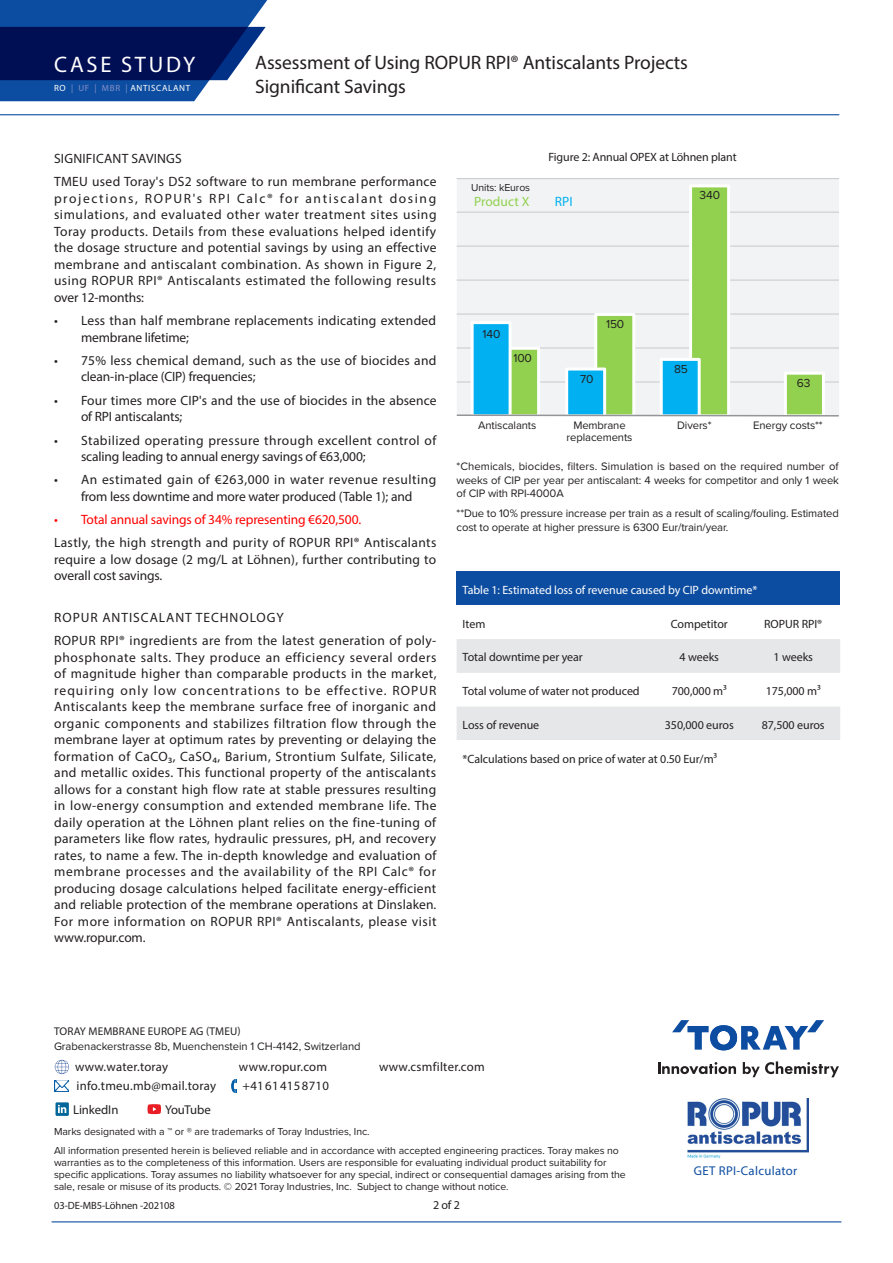
<style>
.page{position:relative;width:893px;height:1263px;background:#fff}
.page>*{position:absolute;margin:0;border:0;box-sizing:border-box;transform-origin:0 0}
.t1{font:22.5px "Myriad Pro";letter-spacing:.12em;color:#fff}
.case_study_heading{font:19.5px "Myriad Pro";letter-spacing:-.005em;color:#231f20}
.body{font:13.5px/16.5px "Myriad Pro";letter-spacing:.015em;color:#231f20}
.t2{font:13.5px "Myriad Pro";letter-spacing:-.01em;color:#f00}
.body-2{font:13.5px "Myriad Pro";letter-spacing:.07em;color:#231f20}
.body-3{font:13.5px "Myriad Pro";letter-spacing:.005em;color:#91d14f}
.body-4{font:13.5px "Myriad Pro";color:#00b0f0}
.t3{font:12.75px "Myriad Pro";letter-spacing:.02em;color:#231f20}
.t4{font:12.75px "Myriad Pro";letter-spacing:.025em;color:#0d4da1}
.t5{font:12.75px "Myriad Pro";letter-spacing:-.005em;color:#231f20}
.t6{font:12.75px "Myriad Pro";letter-spacing:-.02em;color:#231f20}
.tables{font:12px "Myriad Pro";letter-spacing:-.005em;color:#231f20}
.body-5{font:12px "Myriad Pro";letter-spacing:-.005em;color:#fff}
.body-6{font:12px "Proxima Nova";letter-spacing:-.01em;color:#231f20}
.body-7{font:11.25px/13.5px "Proxima Nova";letter-spacing:-.01em;color:#231f20;text-align:justify}
.t7{font:11.25px "Myriad Pro";letter-spacing:.015em;color:#231f20}
.body-8{font:10.5px/12px "Proxima Nova";letter-spacing:-.005em;color:#231f20}
.t8{font:10.5px "Myriad Pro";letter-spacing:-.01em;color:#231f20}
.t9{font:9px "Myriad Pro";letter-spacing:.07em;color:#fff}
.s1{color:#838fc7}
</style>
<div class="page">
<svg style="left:0;top:0;width:268px;height:101px;background:#1f4186"></svg>
<img style="left:688px;top:1098px;width:121px;height:61px">
<div style="left:457px;top:178px;width:382px;height:238px;background:#f2f3f4"></div>
<hr style="left:457px;top:178px;width:382px;height:1px;background:#c7c8ca">
<hr style="left:457px;top:212px;width:382px;height:1px;background:#c7c8ca">
<hr style="left:457px;top:246px;width:382px;height:1px;background:#c7c8ca">
<hr style="left:457px;top:280px;width:382px;height:1px;background:#c7c8ca">
<hr style="left:457px;top:314px;width:382px;height:1px;background:#c7c8ca">
<svg style="left:498px;top:185px;width:328px;height:135px"></svg>
<svg style="left:456px;top:320px;width:383px;height:97px"></svg>
<div style="left:457px;top:572px;width:383px;height:33px;background:#0d4da1"></div>
<svg style="left:457px;top:639px;width:383px;height:101px"></svg>
<hr style="left:0;top:114px;width:839px;height:1px;background:#0d4da1">
<svg style="left:658px;top:1062px;width:78px;height:12px"></svg>
<svg style="left:743px;top:1061px;width:96px;height:16px"></svg>
<svg style="left:672px;top:1020px;width:152px;height:30px"></svg>
<svg style="left:148px;top:1104px;width:13px;height:10px"></svg>
<svg style="left:55px;top:1102px;width:14px;height:14px"></svg>
<img style="left:55px;top:1080px;width:14px;height:11px">
<svg style="left:55px;top:1060px;width:14px;height:14px"></svg>
<img style="left:231px;top:1079px;width:5px;height:14px">
<hr style="left:52px;top:1221px;width:789px;height:1px;background:#0d4da1">
<p class="t1" style="left:54px;top:50px;width:143px">CASE STUDY</p>
<p class="t9" style="left:54px;top:83px;width:138px">RO <span class="s1">| UF | MBR |</span> ANTISCALANT</p>
<p class="case_study_heading" style="left:255px;top:50px;width:434px">Assessment of Using ROPUR RPI® Antiscalants Projects</p>
<p class="case_study_heading" style="left:255px;top:74px;width:152px">Significant Savings</p>
<p class="body" style="left:54px;top:150px;width:129px">SIGNIFICANT SAVINGS</p>
<p class="body" style="left:54px;top:173px;width:384px;text-align:justify">TMEU used Toray's DS2 software to run membrane performance projections, ROPUR's RPI Calc® for antiscalant dosing simulations, and evaluated other water treatment sites using Toray products. Details from these evaluations helped identify the dosage structure and potential savings by using an effective membrane and antiscalant combination. As shown in Figure 2, using ROPUR RPI® Antiscalants estimated the following results over 12-months:</p>
<p class="body" style="left:81px;top:312px;width:357px;text-indent:-27px">• Less than half membrane replacements indicating extended membrane lifetime;</p>
<p class="body" style="left:81px;top:352px;width:357px;text-indent:-27px">• 75% less chemical demand, such as the use of biocides and clean-in-place (CIP) frequencies;</p>
<p class="body" style="left:81px;top:392px;width:357px;text-indent:-27px">• Four times more CIP's and the use of biocides in the absence of RPI antiscalants;</p>
<p class="body" style="left:81px;top:431px;width:357px;text-indent:-27px">• Stabilized operating pressure through excellent control of scaling leading to annual energy savings of €63,000;</p>
<p class="body" style="left:54px;top:471px;width:384px;text-align:center">• An estimated gain of €263,000 in water revenue resulting from less downtime and more water produced (Table 1); and</p>
<p class="t2" style="left:54px;top:511px;width:309px">• Total annual savings of 34% representing €620,500.</p>
<p class="body" style="left:54px;top:534px;width:384px;text-align:justify">Lastly, the high strength and purity of ROPUR RPI® Antiscalants require a low dosage (2 mg/L at Löhnen), further contributing to overall cost savings.</p>
<p class="body-2" style="left:54px;top:609px;width:231px">ROPUR ANTISCALANT TECHNOLOGY</p>
<p class="body" style="left:54px;top:632px;width:384px;text-align:justify">ROPUR RPI® ingredients are from the latest generation of poly&shy;phosphonate salts. They produce an efficiency several orders of magnitude higher than comparable products in the market, requiring only low concentrations to be effective. ROPUR Antiscalants keep the membrane surface free of inorganic and organic components and stabilizes filtration flow through the membrane layer at optimum rates by preventing or delaying the formation of CaCO3, CaSO4, Barium, Strontium Sulfate, Silicate, and metallic oxides. This functional property of the antiscalants allows for a constant high flow rate at stable pressures resulting in low-energy consumption and extended membrane life. The daily operation at the Löhnen plant relies on the fine-tuning of parameters like flow rates, hydraulic pressures, pH, and recovery rates, to name a few. The in-depth knowledge and evaluation of membrane processes and the availability of the RPI Calc® for producing dosage calculations helped facilitate energy-efficient and reliable protection of the membrane operations at Dinslaken.<br>For more information on ROPUR RPI® Antiscalants, please visit www.ropur.com.</p>
<p class="tables" style="left:548px;top:150px;width:190px">Figure 2: Annual OPEX at Löhnen plant</p>
<p class="body-8" style="left:471px;top:181px;width:60px">Units: kEuros</p>
<p class="body-3" style="left:474px;top:193px;width:57px">Product X</p>
<p class="body-4" style="left:555px;top:193px;width:19px">RPI</p>
<p class="body-6" style="left:483px;top:325px;width:19px">140</p>
<p class="body-6" style="left:513px;top:349px;width:20px">100</p>
<p class="body-6" style="left:606px;top:315px;width:20px">150</p>
<p class="body-6" style="left:580px;top:370px;width:15px">70</p>
<p class="body-6" style="left:699px;top:186px;width:22px">340</p>
<p class="body-6" style="left:674px;top:360px;width:15px">85</p>
<p class="body-6" style="left:797px;top:374px;width:15px">63</p>
<p class="body-7" style="left:567px;top:418px;width:67px;line-height:12px;text-align:center">Membrane replacements</p>
<p class="body-7" style="left:677px;top:418px;width:36px">Divers*</p>
<p class="body-7" style="left:753px;top:418px;width:71px">Energy costs**</p>
<p class="body-7" style="left:478px;top:418px;width:60px">Antiscalants</p>
<p class="body-7" style="left:457px;top:459px;width:384px">*Chemicals, biocides, filters. Simulation is based on the required number of weeks of CIP per year per antiscalant: 4 weeks for competitor and only 1 week of CIP with RPI-4000A</p>
<p class="body-7" style="left:457px;top:506px;width:384px">**Due to 10% pressure increase per train as a result of scaling/fouling. Estimated cost to operate at higher pressure is 6300 Eur/train/year.</p>
<p class="body-5" style="left:463px;top:582px;width:296px">Table 1: Estimated loss of revenue caused by CIP downtime*</p>
<p class="tables" style="left:463px;top:616px;width:24px">Item</p>
<p class="tables" style="left:671px;top:616px;width:58px">Competitor</p>
<p class="tables" style="left:764px;top:616px;width:60px">ROPUR RPI®</p>
<p class="tables" style="left:463px;top:650px;width:122px">Total downtime per year</p>
<p class="tables" style="left:680px;top:650px;width:41px">4 weeks</p>
<p class="tables" style="left:773px;top:650px;width:41px">1 weeks</p>
<p class="tables" style="left:463px;top:684px;width:179px">Total volume of water not produced</p>
<p class="tables" style="left:672px;top:684px;width:57px">700,000 m³</p>
<p class="tables" style="left:766px;top:684px;width:57px">175,000 m³</p>
<p class="tables" style="left:463px;top:717px;width:78px">Loss of revenue</p>
<p class="tables" style="left:665px;top:717px;width:71px">350,000 euros</p>
<p class="tables" style="left:762px;top:717px;width:64px">87,500 euros</p>
<p class="tables" style="left:463px;top:751px;width:256px">*Calculations based on price of water at 0.50 Eur/m³</p>
<p class="t7" style="left:54px;top:1024px;width:188px">TORAY MEMBRANE EUROPE AG (TMEU)</p>
<p class="body-7" style="left:54px;top:1039px;width:308px">Grabenackerstrasse 8b, Muenchenstein 1 CH-4142, Switzerland</p>
<p class="t3" style="left:75px;top:1058px;width:95px">www.water.toray</p>
<p class="t3" style="left:239px;top:1058px;width:90px">www.ropur.com</p>
<p class="t3" style="left:379px;top:1058px;width:107px">www.csmfilter.com</p>
<p class="t3" style="left:76px;top:1077px;width:141px">info.tmeu.mb@mail.toray</p>
<p class="t3" style="left:242px;top:1077px;width:88px">+41 61 415 8710</p>
<p class="t5" style="left:73px;top:1102px;width:47px">LinkedIn</p>
<p class="t6" style="left:165px;top:1102px;width:47px">YouTube</p>
<p class="body-8" style="left:54px;top:1122px;width:566px;line-height:18.3px">Marks designated with a ™ or ® are trademarks of Toray Industries, Inc.<br>All information presented herein is believed reliable and in accordance with accepted engineering practices. Toray makes no</p>
<p class="body-8" style="left:54px;top:1156px;width:573px">warranties as to the completeness of this information. Users are responsible for evaluating individual product suitability for specific applications. Toray assumes no liability whatsoever for any special, indirect or consequential damages arising from the sale, resale or misuse of its products. © 2021 Toray Industries, Inc. Subject to change without notice.</p>
<p class="t8" style="left:54px;top:1198px;width:122px">03-DE-MB5-Löhnen -202108</p>
<p class="tables" style="left:433px;top:1197px;width:28px">2 of 2</p>
<p class="t4" style="left:694px;top:1163px;width:105px">GET RPI-Calculator</p>
</div>
